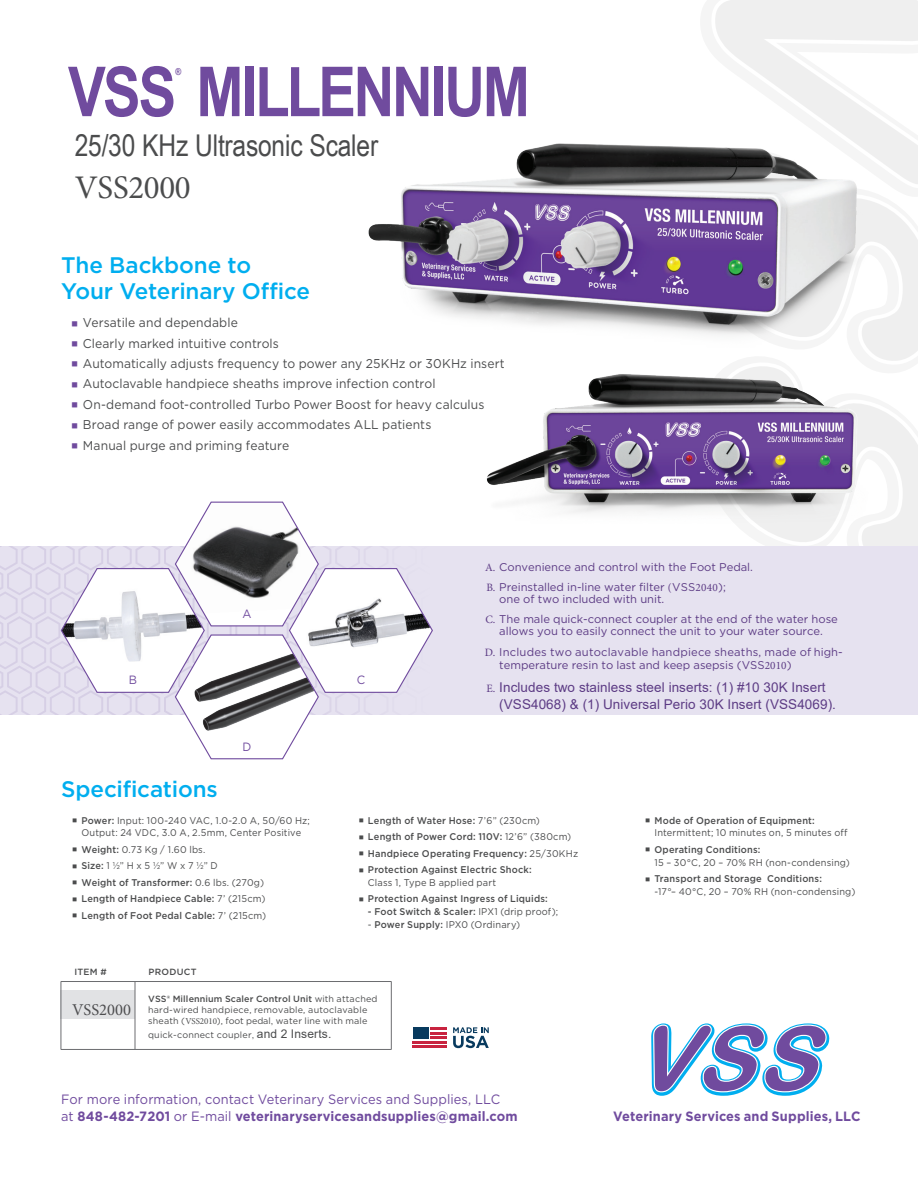
<style>
.page{position:relative;width:918px;height:1188px;background:#fff}
.page>*{position:absolute;margin:0;border:0;box-sizing:border-box;transform-origin:0 0}
.t1{font:700 69px "Rpbkps Arial Narrow";letter-spacing:-.035em;color:#704b9e}
.t2{font:33px "Minion Pro";letter-spacing:-.01em;color:#4b4c4d}
.t3{font:30px "Pqwbwb Arial Narrow";letter-spacing:-.005em;color:#4b4c4d}
.t4{font:500 22.5px/25.5px "Rvngxq Gotham";letter-spacing:-.005em;color:#00aeef}
.t5{font:16.5px "Minion Pro";color:#4d4d4f}
.t6{font:13.5px/16px "Arial";letter-spacing:.005em;color:#5d3c85}
.t7{font:700 13.5px "Dlvvht Gotham";letter-spacing:.01em;color:#704b9e;scale:.95 1}
.t8{font:13.5px "Yxnlkf Gotham";letter-spacing:.005em;color:#704b9e;scale:.95 1}
.t9{font:12.75px/20.4px "Yxnlkf Gotham";letter-spacing:.01em;color:#4b4c4d;scale:.95 1}
.t10{font:12px "Yxnlkf Gotham";color:#704b9e;scale:.95 1}
.t11{font:11.25px/20.2px "Yxnlkf Gotham";letter-spacing:-.005em;color:#5d3c85}
.t12{font:500 9.75px/16.5px "Rvngxq Gotham";letter-spacing:.02em;color:#4b4c4d;scale:.95 1}
.t13{font:9.75px/12.8px "Yxnlkf Gotham";letter-spacing:.02em;color:#4b4c4d;scale:.95 1}
.t14{font:700 9.6px "Rpbkps Arial Narrow";color:#704b9e}
.t15{font:9px/10.8px "Yxnlkf Gotham";letter-spacing:.02em;color:#4b4c4d}
.t16{font:500 9px "Rvngxq Gotham";letter-spacing:.01em;color:#4b4c4d}
.t17{font:500 9px "Rvngxq Gotham";letter-spacing:.035em;color:#4b4c4d}
.s1{font-family:"Minion Pro"}
.s2{font-family:"Minion Pro";font-size:11.25px}
.s3{font-family:"Rvngxq Gotham";font-weight:500}
.s4{font-family:"Yxnlkf Gotham";font-weight:400}
.s5{font-family:"Arial"}
.s6{font-family:"Arial";font-size:12px}
</style>
<div class="page">
<svg style="left:715px;top:0;width:203px;height:546px"></svg>
<img style="left:368px;top:129px;width:524px;height:221px">
<img style="left:486px;top:356px;width:415px;height:190px">
<div style="left:0;top:546px;width:918px;height:169px;background:#e6e2f0"></div>
<svg style="left:0;top:501px;width:433px;height:259px"></svg>
<svg style="left:651px;top:1023px;width:178px;height:73px"></svg>
<div style="left:61px;top:990px;width:74px;height:29px;background:#e1e2e4"></div>
<hr style="left:61px;top:981px;width:74px;height:1px;background:#6c6d70">
<hr style="left:61px;top:982px;width:1px;height:67px;background:#6c6d70">
<hr style="left:135px;top:981px;width:257px;height:1px;background:#6c6d70">
<hr style="left:135px;top:982px;width:1px;height:67px;background:#6c6d70">
<hr style="left:391px;top:982px;width:1px;height:67px;background:#6c6d70">
<hr style="left:61px;top:1049px;width:74px;height:1px;background:#6c6d70">
<hr style="left:135px;top:1049px;width:257px;height:1px;background:#6c6d70">
<hr style="left:413px;top:1046px;width:34px;height:2px;background:#c8233f">
<hr style="left:413px;top:1041px;width:34px;height:3px;background:#c8233f">
<svg style="left:431px;top:1032px;width:16px;height:7px"></svg>
<hr style="left:431px;top:1027px;width:16px;height:3px;background:#c8233f">
<div style="left:413px;top:1027px;width:15px;height:12px;background:#083a5e"></div>
<svg style="left:453px;top:1027px;width:36px;height:21px"></svg>
<h1 class="t1" style="left:68px;top:40px;width:463px">VSS MILLENNIUM</h1>
<p class="t14" style="left:176px;top:64px;width:7px">®</p>
<h3 class="t3" style="left:75px;top:123px;width:305px">25/30 KHz Ultrasonic Scaler</h3>
<h2 class="t2" style="left:75px;top:166px;width:118px">VSS2000</h2>
<h3 class="t4" style="left:61px;top:252px;width:250px">The Backbone to<br>Your Veterinary Office</h3>
<p class="t9" style="left:83px;top:312px;width:446px">Versatile and dependable<br>Clearly marked intuitive controls<br>Automatically adjusts frequency to power any 25KHz or 30KHz insert Autoclavable handpiece sheaths improve infection control On-demand foot-controlled Turbo Power Boost for heavy calculus Broad range of power easily accommodates ALL patients<br>Manual purge and priming feature</p>
<p class="t10" style="left:242px;top:606px;width:11px">A</p>
<p class="t10" style="left:129px;top:672px;width:10px">B</p>
<p class="t10" style="left:357px;top:672px;width:10px">C</p>
<p class="t10" style="left:242px;top:739px;width:11px">D</p>
<p class="t11" style="left:485px;top:556px;width:269px"><span class="s1">A.</span> Convenience and control with the Foot Pedal.<br><span class="s1">B.</span> Preinstalled in-line water filter <span class="s1">(</span>VSS<span class="s1">2040</span>);</p>
<p class="t11" style="left:485px;top:589px;width:354px;text-indent:14px">one of two included with unit.<br><span class="s1">C.</span> The male quick-connect coupler at the end of the water hose</p>
<p class="t11" style="left:485px;top:621px;width:359px;text-align:center">allows you to easily connect the unit to your water source.<br><span class="s1">D.</span> Includes two autoclavable handpiece sheaths, made of high-</p>
<p class="t11" style="left:499px;top:655px;width:294px">temperature resin to last and keep asepsis (VSS<span class="s1">2010</span>)</p>
<h3 class="t6" style="left:499px;top:680px;width:338px;text-indent:-13px"><span class="s2">E.</span> Includes two stainless steel inserts: (1) #10 30K Insert (VSS4068) &amp; (1) Universal Perio 30K Insert (VSS4069).</h3>
<h3 class="t4" style="left:61px;top:776px;width:158px">Specifications</h3>
<p class="t13" style="left:82px;top:813px;width:242px"><span class="s3">Power:</span> Input: 100-240 VAC, 1.0-2.0 A, 50/60 Hz;<br>Output: 24 VDC, 3.0 A, 2.5mm, Center Positive</p>
<p class="t13" style="left:82px;top:841px;width:145px;line-height:16.5px"><span class="s3">Weight:</span> 0.73 Kg / 1.60 lbs.<br><span class="s3">Size:</span> 1 1/2” H x 5 1/2” W x 7 1/2” D</p>
<p class="t12" style="left:82px;top:874px;width:196px">Weight of Transformer: <span class="s4">0.6 lbs. (270g)<br></span>Length of Handpiece Cable: <span class="s4">7’ (215cm)<br></span>Length of Foot Pedal Cable: <span class="s4">7’ (215cm)</span></p>
<p class="t12" style="left:368px;top:812px;width:223px">Length of Water Hose: <span class="s4">7’6” (230cm)<br></span>Length of Power Cord: 110V: <span class="s4">12’6” (380cm)<br></span>Handpiece Operating Frequency: <span class="s4">25/30KHz </span>Protection Against Electric Shock:</p>
<p class="t13" style="left:368px;top:876px;width:137px">Class 1, Type B applied part</p>
<p class="t12" style="left:368px;top:891px;width:191px">Protection Against Ingress of Liquids:</p>
<p class="t12" style="left:368px;top:903px;width:202px">- Foot Switch &amp; Scaler: <span class="s4">IPX1 (drip proof);</span></p>
<p class="t13" style="left:368px;top:918px;width:162px">- <span class="s3">Power Supply:</span> IPX0 (Ordinary)</p>
<p class="t16" style="left:74px;top:966px;width:34px">ITEM #</p>
<p class="t17" style="left:148px;top:966px;width:50px">PRODUCT</p>
<p class="t16" style="left:148px;top:993px;width:231px">VSS® Millennium Scaler Control Unit <span class="s4">with attached</span></p>
<p class="t15" style="left:148px;top:1004px;width:221px">hard-wired handpiece, removable, autoclavable sheath (<span class="s1">VSS2010</span>), foot pedal<span class="s5">,</span> water line with male</p>
<p class="t15" style="left:148px;top:1029px;width:185px">quick-connect coupler<span class="s5">,</span> <span class="s6">and 2 Inserts.</span></p>
<h3 class="t5" style="left:72px;top:999px;width:60px">VSS2000</h3>
<p class="t12" style="left:654px;top:812px;width:170px">Mode of Operation of Equipment:</p>
<p class="t13" style="left:654px;top:826px;width:205px">Intermittent; 10 minutes on, 5 minutes off</p>
<p class="t12" style="left:654px;top:841px;width:113px">Operating Conditions:</p>
<p class="t13" style="left:654px;top:856px;width:207px">15 – 30°C, 20 – 70% RH (non-condensing)</p>
<p class="t12" style="left:654px;top:870px;width:178px">Transport and Storage Conditions:</p>
<p class="t13" style="left:654px;top:885px;width:213px">-17°– 40°C, 20 – 70% RH (non-condensing)</p>
<h3 class="t8" style="left:61px;top:1091px;width:464px">For more information, contact Veterinary Services and Supplies, LLC</h3>
<h3 class="t7" style="left:61px;top:1107px;width:482px"><span class="s4">at</span> 848-482-7201 <span class="s4">or E-mail</span> veterinaryservicesandsupplies@gmail.com</h3>
<h3 class="t7" style="left:613px;top:1107px;width:262px">Veterinary Services and Supplies, LLC</h3>
</div>
